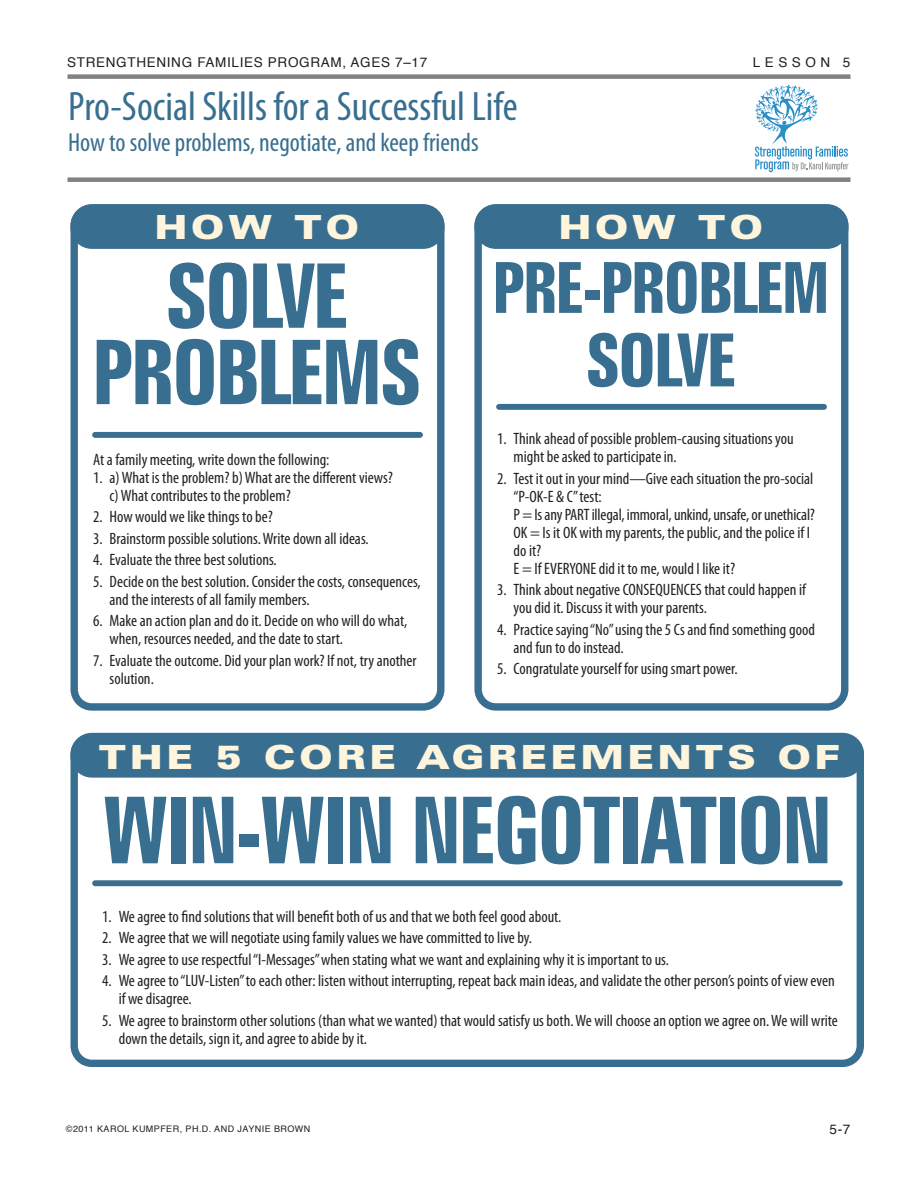
<style>
.page{position:relative;width:918px;height:1188px;background:#fff}
.page>*{position:absolute;margin:0;border:0;box-sizing:border-box;transform-origin:0 0}
.t1{font:700 extra-condensed 92.4px "Zurich BT";letter-spacing:-.03em;color:#386e8f;scale:1.04 1}
.t2{font:700 extra-condensed 89.25px/76.3px "Zurich BT";letter-spacing:-.03em;color:#386e8f;text-align:center;scale:1.04 1}
.t3{font:700 extra-condensed 73.5px "Zurich BT";letter-spacing:-.03em;color:#386e8f;scale:1.04 1}
.t4{font:700 extra-condensed 70.5px "Zurich BT";letter-spacing:-.03em;color:#386e8f;scale:1.04 1}
.t5{font:condensed 41.25px "Myriad Pro";color:#386e8f}
.t6{font:900 expanded 33.3px "Zurich BT";letter-spacing:.14em;color:#fef5dc}
.t7{font:condensed 26.25px "Myriad Pro";color:#386e8f}
.t8{font:condensed 16.5px/18px "Myriad Pro";color:#231f20}
.t9{font:13.5px "Helvetica";letter-spacing:.05em;color:#231f20}
.t10{font:9px "Helvetica";letter-spacing:.05em;color:#231f20}
</style>
<div class="page">
<div style="left:68px;top:177px;width:782px;height:5px;background:#808285"></div>
<div style="left:68px;top:74px;width:782px;height:5px;background:#808285"></div>
<div style="left:95px;top:432px;width:325px;height:6px;background:#386e8f"></div>
<div style="left:95px;top:880px;width:745px;height:6px;background:#386e8f"></div>
<div style="left:499px;top:404px;width:325px;height:6px;background:#386e8f"></div>
<div style="left:71px;top:204px;width:373px;height:507px;border:7px solid #386e8f;border-radius:18px"></div>
<div style="left:71px;top:733px;width:793px;height:334px;border:7px solid #386e8f;border-radius:18px"></div>
<div style="left:474px;top:204px;width:374px;height:507px;border:7px solid #386e8f;border-radius:18px"></div>
<div style="left:74px;top:208px;width:367px;height:37px;background:#386e8f;border-radius:18px"></div>
<div style="left:71px;top:205px;width:373px;height:44px;border:7px solid #386e8f;border-radius:18px"></div>
<div style="left:74px;top:737px;width:786px;height:37px;background:#386e8f;border-radius:18px"></div>
<div style="left:71px;top:733px;width:793px;height:45px;border:7px solid #386e8f;border-radius:18px"></div>
<div style="left:478px;top:208px;width:367px;height:37px;background:#386e8f;border-radius:18px"></div>
<div style="left:474px;top:205px;width:374px;height:44px;border:7px solid #386e8f;border-radius:18px"></div>
<svg style="left:755px;top:85px;width:93px;height:87px"></svg>
<p class="t9" style="left:67px;top:52px;width:362px">STRENGTHENING FAMILIES PROGRAM, AGES 7–17</p>
<p class="t9" style="left:753px;top:52px;width:99px">LESSON 5</p>
<p class="t5" style="left:68px;top:81px;width:451px">Pro-Social Skills for a Successful Life</p>
<p class="t7" style="left:68px;top:126px;width:412px">How to solve problems, negotiate, and keep friends</p>
<p class="t6" style="left:155px;top:207px;width:205px">HOW TO</p>
<p class="t6" style="left:559px;top:207px;width:205px">HOW TO</p>
<p class="t2" style="left:92px;top:259px;width:319px">SOLVE<br>PROBLEMS</p>
<p class="t8" style="left:93px;top:450px;width:238px">At a family meeting, write down the following:</p>
<p class="t8" style="left:110px;top:468px;width:285px;text-indent:-17px">1. a) What is the problem? b) What are the different views? c) What contributes to the problem?</p>
<p class="t8" style="left:93px;top:508px;width:181px">2. How would we like things to be?</p>
<p class="t8" style="left:93px;top:529px;width:277px">3. Brainstorm possible solutions. Write down all ideas.</p>
<p class="t8" style="left:93px;top:551px;width:185px">4. Evaluate the three best solutions.</p>
<p class="t8" style="left:110px;top:572px;width:313px;text-indent:-17px">5. Decide on the best solution. Consider the costs, consequences, and the interests of all family members.</p>
<p class="t8" style="left:110px;top:612px;width:299px;text-indent:-17px">6. Make an action plan and do it. Decide on who will do what, when, resources needed, and the date to start.</p>
<p class="t8" style="left:110px;top:651px;width:309px;text-indent:-17px">7. Evaluate the outcome. Did your plan work? If not, try another solution.</p>
<p class="t4" style="left:492px;top:248px;width:326px">PRE-PROBLEM</p>
<p class="t3" style="left:585px;top:318px;width:147px">SOLVE</p>
<p class="t8" style="left:514px;top:430px;width:282px;text-indent:-16px">1. Think ahead of possible problem-causing situations you might be asked to participate in.</p>
<p class="t8" style="left:514px;top:469px;width:303px;text-indent:-16px">2. Test it out in your mind—Give each situation the pro-social “P-OK-E &amp; C” test:<br>P = Is any PART illegal, immoral, unkind, unsafe, or unethical?<br>OK = Is it OK with my parents, the public, and the police if I do it?<br>E = If EVERYONE did it to me, would I like it?</p>
<p class="t8" style="left:514px;top:581px;width:294px;text-indent:-16px">3. Think about negative CONSEQUENCES that could happen if you did it. Discuss it with your parents.</p>
<p class="t8" style="left:514px;top:620px;width:303px;text-indent:-16px">4. Practice saying “No” using the 5 Cs and find something good and fun to do instead.</p>
<p class="t8" style="left:497px;top:660px;width:242px">5. Congratulate yourself for using smart power.</p>
<p class="t6" style="left:99px;top:737px;width:743px">THE 5 CORE AGREEMENTS OF</p>
<p class="t1" style="left:102px;top:778px;width:703px">WIN-WIN NEGOTIATION</p>
<p class="t8" style="left:102px;top:907px;width:461px">1. We agree to find solutions that will benefit both of us and that we both feel good about.</p>
<p class="t8" style="left:102px;top:929px;width:431px">2. We agree that we will negotiate using family values we have committed to live by.</p>
<p class="t8" style="left:102px;top:950px;width:568px">3. We agree to use respectful “I-Messages” when stating what we want and explaining why it is important to us.</p>
<p class="t8" style="left:119px;top:972px;width:717px;text-indent:-16px">4. We agree to “LUV-Listen” to each other: listen without interrupting, repeat back main ideas, and validate the other person’s points of view even if we disagree.</p>
<p class="t8" style="left:119px;top:1011px;width:721px;text-indent:-16px">5. We agree to brainstorm other solutions (than what we wanted) that would satisfy us both. We will choose an option we agree on. We will write down the details, sign it, and agree to abide by it.</p>
<p class="t10" style="left:66px;top:1122px;width:246px">©2011 KAROL KUMPFER, PH.D. AND JAYNIE BROWN</p>
<p class="t9" style="left:830px;top:1118px;width:22px">5-7</p>
</div>
